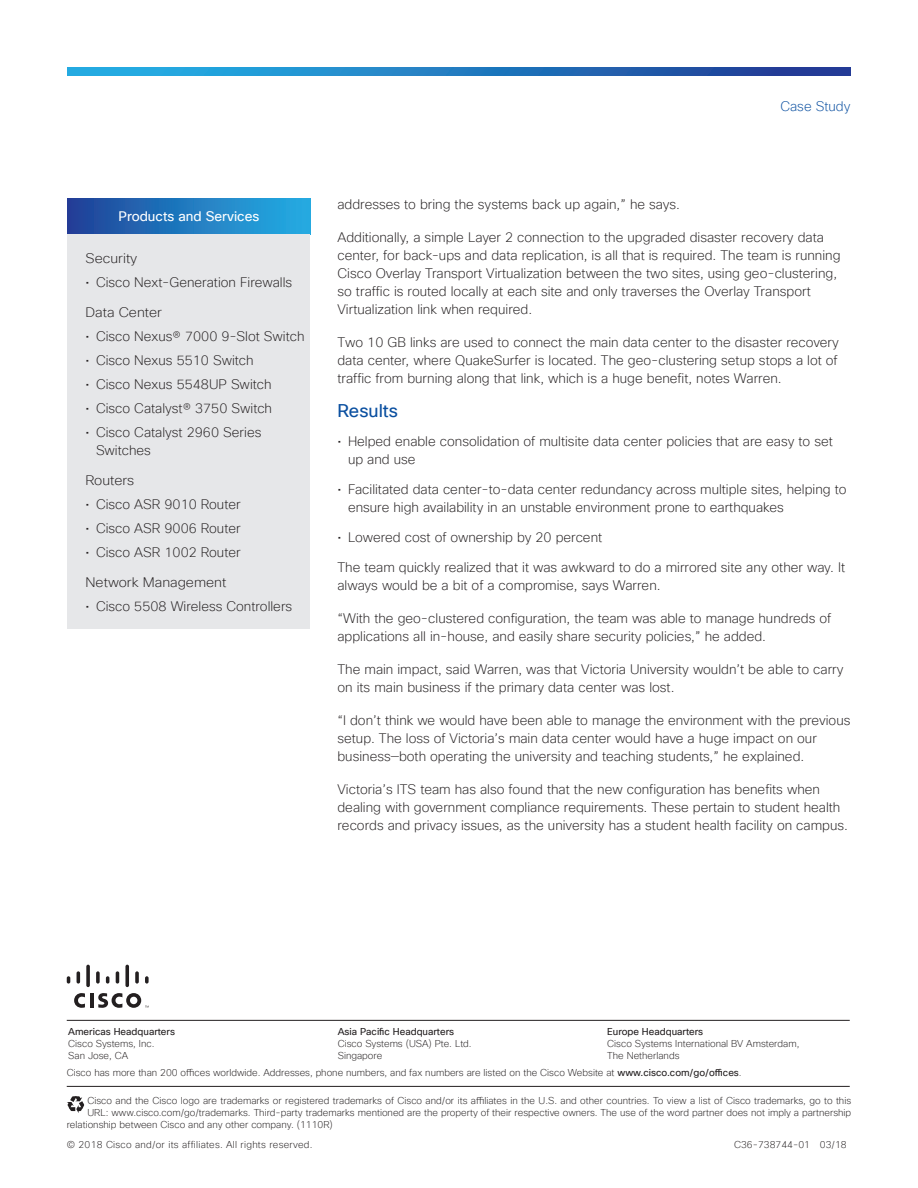
<style>
.page{position:relative;width:918px;height:1188px;background:#fff}
.page>*{position:absolute;margin:0;border:0;box-sizing:border-box;transform-origin:0 0}
.Subhead_1{font:18px "Cisco Sans TT";color:#0a4fa0}
.Body_1{font:200 13.5px/18px "Cisco Sans TT";color:#231f20}
.Caption_body{font:200 13.5px "Cisco Sans TT";color:#231f20;scale:1.05 1}
.Table_Highlight_head{font:13.5px "Cisco Sans TT";color:#fff}
.Page_head_2{font:200 13.5px "Cisco Sans TT";color:#0a4fa0}
.t1{font:200 9.75px/12px "Cisco Sans TT";color:#231f20}
.t2{font:200 9.75px "Cisco Sans TT";letter-spacing:.025em;color:#231f20}
.t3{font:9.75px "Cisco Sans TT";color:#231f20}
.s1{font-weight:400}
</style>
<div class="page">
<svg style="left:68px;top:68px;width:782px;height:8px;background:#2278be"></svg>
<hr style="left:67px;top:1020px;width:783px;height:1px;background:#231f20">
<hr style="left:67px;top:1086px;width:783px;height:1px;background:#231f20">
<svg style="left:67px;top:1096px;width:17px;height:17px"></svg>
<hr style="left:90px;top:993px;width:3px;height:15px;background:#231f20">
<svg style="left:74px;top:993px;width:11px;height:15px"></svg>
<svg style="left:67px;top:976px;width:3px;height:8px"></svg>
<svg style="left:77px;top:971px;width:3px;height:13px"></svg>
<svg style="left:86px;top:965px;width:4px;height:22px"></svg>
<svg style="left:96px;top:971px;width:4px;height:13px"></svg>
<svg style="left:106px;top:976px;width:3px;height:8px"></svg>
<svg style="left:116px;top:971px;width:3px;height:13px"></svg>
<svg style="left:125px;top:965px;width:4px;height:22px"></svg>
<svg style="left:135px;top:971px;width:4px;height:13px"></svg>
<svg style="left:145px;top:976px;width:4px;height:8px"></svg>
<svg style="left:98px;top:993px;width:51px;height:15px"></svg>
<div style="left:68px;top:198px;width:242px;height:36px;background:linear-gradient(to right,#1f4298,#25b0e5)"></div>
<div style="left:68px;top:234px;width:242px;height:395px;background:#e6e7e9"></div>
<p class="Table_Highlight_head" style="left:119px;top:207px;width:142px">Products and Services</p>
<p class="Caption_body" style="left:86px;top:249px;width:51px">Security</p>
<p class="Body_1" style="left:86px;top:274px;width:208px">• Cisco Next-Generation Firewalls</p>
<p class="Caption_body" style="left:86px;top:303px;width:74px">Data Center</p>
<p class="Body_1" style="left:86px;top:328px;width:220px">• Cisco Nexus® 7000 9-Slot Switch</p>
<p class="Body_1" style="left:86px;top:352px;width:170px">• Cisco Nexus 5510 Switch</p>
<p class="Body_1" style="left:86px;top:376px;width:188px">• Cisco Nexus 5548UP Switch</p>
<p class="Body_1" style="left:86px;top:400px;width:188px">• Cisco Catalyst® 3750 Switch</p>
<p class="Body_1" style="left:96px;top:424px;width:167px;text-indent:-10px">• Cisco Catalyst 2960 Series<br>Switches</p>
<p class="Caption_body" style="left:86px;top:471px;width:48px">Routers</p>
<p class="Body_1" style="left:86px;top:496px;width:157px">• Cisco ASR 9010 Router</p>
<p class="Body_1" style="left:86px;top:520px;width:157px">• Cisco ASR 9006 Router</p>
<p class="Body_1" style="left:86px;top:544px;width:157px">• Cisco ASR 1002 Router</p>
<p class="Caption_body" style="left:86px;top:573px;width:136px">Network Management</p>
<p class="Body_1" style="left:86px;top:598px;width:208px">• Cisco 5508 Wireless Controllers</p>
<p class="Page_head_2" style="left:780px;top:98px;width:72px">Case Study</p>
<p class="Body_1" style="left:338px;top:195px;width:344px">addresses to bring the systems back up again,” he says.</p>
<p class="Body_1" style="left:338px;top:228px;width:505px">Additionally, a simple Layer 2 connection to the upgraded disaster recovery data center, for back-ups and data replication, is all that is required. The team is running Cisco Overlay Transport Virtualization between the two sites, using geo-clustering, so traffic is routed locally at each site and only traverses the Overlay Transport Virtualization link when required.</p>
<p class="Body_1" style="left:338px;top:333px;width:503px;text-align:justify">Two 10 GB links are used to connect the main data center to the disaster recovery data center, where QuakeSurfer is located. The geo-clustering setup stops a lot of traffic from burning along that link, which is a huge benefit, notes Warren.</p>
<p class="Subhead_1" style="left:338px;top:399px;width:62px">Results</p>
<p class="Body_1" style="left:348px;top:432px;width:486px;text-indent:-10px">• Helped enable consolidation of multisite data center policies that are easy to set up and use</p>
<p class="Body_1" style="left:348px;top:480px;width:500px;text-indent:-10px">• Facilitated data center-to-data center redundancy across multiple sites, helping to ensure high availability in an unstable environment prone to earthquakes</p>
<p class="Body_1" style="left:338px;top:528px;width:266px">• Lowered cost of ownership by 20 percent</p>
<p class="Body_1" style="left:338px;top:558px;width:509px">The team quickly realized that it was awkward to do a mirrored site any other way. It always would be a bit of a compromise, says Warren.</p>
<p class="Body_1" style="left:338px;top:609px;width:495px">“With the geo-clustered configuration, the team was able to manage hundreds of applications all in-house, and easily share security policies,” he added.</p>
<p class="Body_1" style="left:338px;top:660px;width:508px">The main impact, said Warren, was that Victoria University wouldn’t be able to carry on its main business if the primary data center was lost.</p>
<p class="Body_1" style="left:338px;top:711px;width:514px">“I don’t think we would have been able to manage the environment with the previous setup. The loss of Victoria’s main data center would have a huge impact on our business—both operating the university and teaching students,” he explained.</p>
<p class="Body_1" style="left:338px;top:780px;width:512px">Victoria’s ITS team has also found that the new configuration has benefits when dealing with government compliance requirements. These pertain to student health records and privacy issues, as the university has a student health facility on campus.</p>
<p class="t3" style="left:68px;top:1025px;width:108px">Americas Headquarters</p>
<p class="t1" style="left:68px;top:1038px;width:88px">Cisco Systems, Inc.<br>San Jose, CA</p>
<p class="t3" style="left:338px;top:1025px;width:118px">Asia Pacific Headquarters</p>
<p class="t1" style="left:338px;top:1038px;width:135px">Cisco Systems (USA) Pte. Ltd.<br>Singapore</p>
<p class="t1" style="left:607px;top:1026px;width:194px"><span class="s1">Europe Headquarters<br></span>Cisco Systems International BV Amsterdam,<br>The Netherlands</p>
<p class="t1" style="left:67px;top:1067px;width:677px">Cisco has more than 200 offices worldwide. Addresses, phone numbers, and fax numbers are listed on the Cisco Website at <span class="s1">www.cisco.com/go/offices</span>.</p>
<p class="t1" style="left:87px;top:1095px;width:765px">Cisco and the Cisco logo are trademarks or registered trademarks of Cisco and/or its affiliates in the U.S. and other countries. To view a list of Cisco trademarks, go to this</p>
<p class="t1" style="left:87px;top:1107px;width:765px">URL: www.cisco.com/go/trademarks. Third-party trademarks mentioned are the property of their respective owners. The use of the word partner does not imply a partnership</p>
<p class="t1" style="left:67px;top:1119px;width:268px">relationship between Cisco and any other company. (1110R)</p>
<p class="t2" style="left:67px;top:1138px;width:247px">© 2018 Cisco and/or its affiliates. All rights reserved.</p>
<p class="t1" style="left:734px;top:1138px;width:114px">C36-738744-01 03/18</p>
</div>
